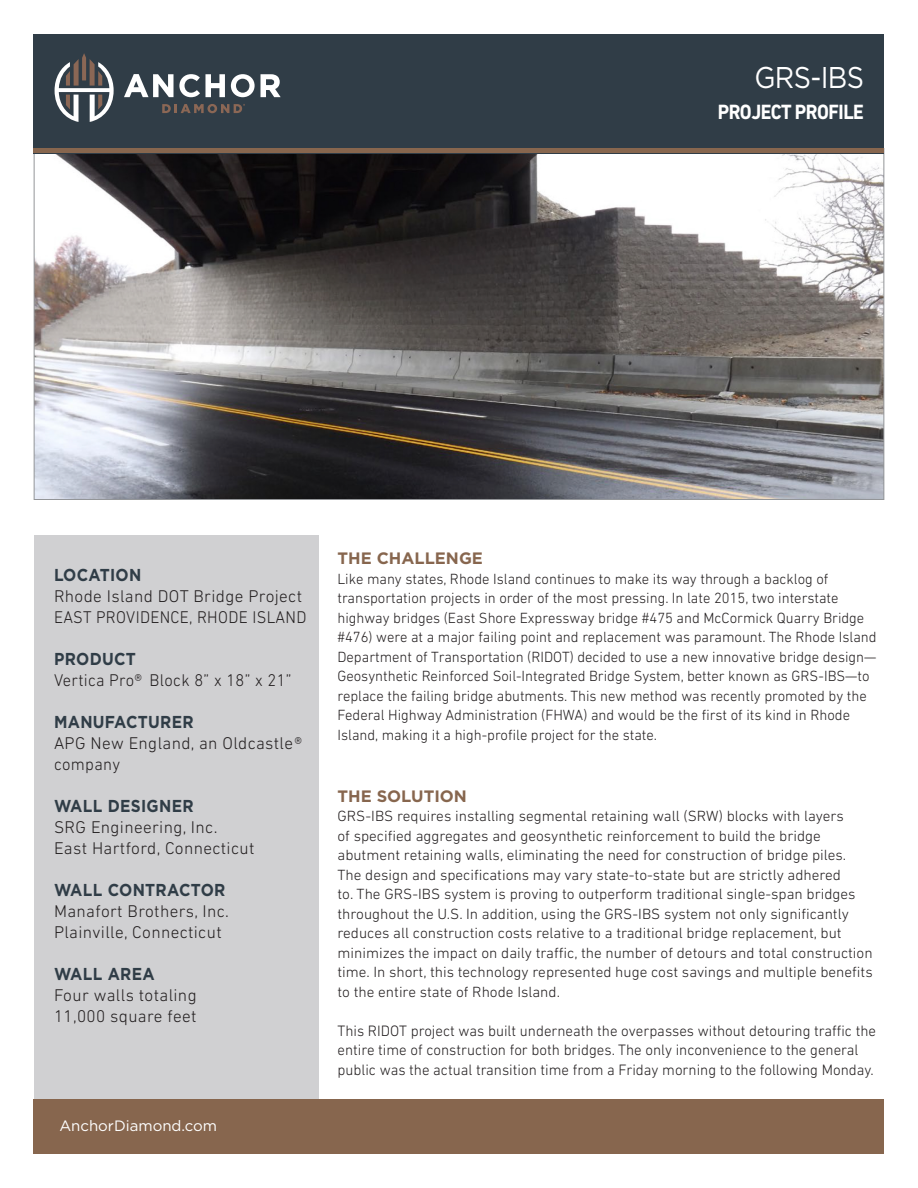
<style>
.page{position:relative;width:918px;height:1188px;background:#fff}
.page>*{position:absolute;margin:0;border:0;box-sizing:border-box;transform-origin:0 0}
.Subhead{font:30px "Gotham";letter-spacing:-.025em;color:#fff;scale:.9 1}
.Subhead-2{font:700 21px "DIN Next LT Pro";letter-spacing:-.025em;color:#fff;scale:.9 1}
.Subhead-3{font:300 17.25px "DIN Next LT Pro";letter-spacing:.02em;color:#231f20}
.Subhead-4{font:700 17.25px "Gotham";letter-spacing:.02em;color:#303d47;scale:.9 1}
.Subhead-5{font:300 17.25px "DIN Next LT Pro";letter-spacing:.02em;color:#231f20;scale:.96 1}
.Subhead-6{font:300 17.25px "DIN Next LT Pro";letter-spacing:.02em;color:#231f20;scale:.94 1}
.Subhead-7{font:700 16.5px "Gotham";color:#87664e}
.t1{font:300 15.3px/19.5px "DIN Next LT Pro";color:#231f20}
.t2{font:300 15px/19.5px "DIN Next LT Pro";color:#231f20}
.t3{font:15px "Gotham";color:#fff}
</style>
<div class="page">
<img style="left:36px;top:153px;width:846px;height:345px">
<div style="left:34px;top:536px;width:285px;height:574px;background:#d0d0d2"></div>
<div style="left:34px;top:1099px;width:850px;height:55px;background:#87664e"></div>
<div style="left:34px;top:34px;width:850px;height:119px;background:#303d47"></div>
<svg style="left:124px;top:74px;width:101px;height:23px"></svg>
<svg style="left:231px;top:74px;width:24px;height:23px"></svg>
<svg style="left:261px;top:74px;width:20px;height:23px"></svg>
<svg style="left:55px;top:53px;width:59px;height:69px"></svg>
<svg style="left:162px;top:104px;width:83px;height:9px"></svg>
<div style="left:34px;top:148px;width:850px;height:5px;background:#87664e"></div>
<p class="Subhead" style="left:754px;top:61px;width:123px">GRS-IBS</p>
<p class="Subhead-2" style="left:718px;top:100px;width:164px">PROJECT PROFILE</p>
<p class="Subhead-4" style="left:54px;top:565px;width:99px">LOCATION</p>
<p class="Subhead-3" style="left:54px;top:586px;width:250px">Rhode Island DOT Bridge Project</p>
<p class="Subhead-6" style="left:54px;top:607px;width:270px">EAST PROVIDENCE, RHODE ISLAND</p>
<p class="Subhead-4" style="left:54px;top:649px;width:93px">PRODUCT</p>
<p class="Subhead-5" style="left:54px;top:670px;width:249px">Vertica Pro® Block 8” x 18” x 21”</p>
<p class="Subhead-4" style="left:54px;top:712px;width:157px">MANUFACTURER</p>
<p class="Subhead-3" style="left:54px;top:733px;width:250px">APG New England, an Oldcastle®</p>
<p class="Subhead-5" style="left:54px;top:754px;width:70px">company</p>
<p class="Subhead-4" style="left:54px;top:796px;width:157px">WALL DESIGNER</p>
<p class="Subhead-3" style="left:54px;top:817px;width:165px">SRG Engineering, Inc.</p>
<p class="Subhead-3" style="left:54px;top:838px;width:202px">East Hartford, Connecticut</p>
<p class="Subhead-4" style="left:54px;top:880px;width:192px">WALL CONTRACTOR</p>
<p class="Subhead-3" style="left:54px;top:901px;width:177px">Manafort Brothers, Inc.</p>
<p class="Subhead-3" style="left:54px;top:922px;width:169px">Plainville, Connecticut</p>
<p class="Subhead-4" style="left:54px;top:964px;width:114px">WALL AREA</p>
<p class="Subhead-3" style="left:54px;top:985px;width:144px">Four walls totaling</p>
<p class="Subhead-3" style="left:54px;top:1006px;width:144px">11,000 square feet</p>
<p class="t3" style="left:59px;top:1118px;width:159px">AnchorDiamond.com</p>
<p class="Subhead-7" style="left:338px;top:549px;width:147px">THE CHALLENGE</p>
<p class="t2" style="left:338px;top:569px;width:493px">Like many states, Rhode Island continues to make its way through a backlog of</p>
<p class="t2" style="left:338px;top:588px;width:541px">transportation projects in order of the most pressing. In late 2015, two interstate highway bridges (East Shore Expressway bridge #475 and McCormick Quarry Bridge #476) were at a major failing point and replacement was paramount. The Rhode Island Department of Transportation (RIDOT) decided to use a new innovative bridge design— Geosynthetic Reinforced Soil-Integrated Bridge System, better known as GRS-IBS—to replace the failing bridge abutments. This new method was recently promoted by the Federal Highway Administration (FHWA) and would be the first of its kind in Rhode Island, making it a high-profile project for the state.</p>
<p class="Subhead-7" style="left:338px;top:787px;width:131px">THE SOLUTION</p>
<p class="t2" style="left:338px;top:806px;width:508px">GRS-IBS requires installing segmental retaining wall (SRW) blocks with layers</p>
<p class="t2" style="left:338px;top:826px;width:510px">of specified aggregates and geosynthetic reinforcement to build the bridge abutment retaining walls, eliminating the need for construction of bridge piles.</p>
<p class="t2" style="left:338px;top:865px;width:537px">The design and specifications may vary state-to-state but are strictly adhered<br>to. The GRS-IBS system is proving to outperform traditional single-span bridges throughout the U.S. In addition, using the GRS-IBS system not only significantly reduces all construction costs relative to a traditional bridge replacement, but minimizes the impact on daily traffic, the number of detours and total construction time. In short, this technology represented huge cost savings and multiple benefits to the entire state of Rhode Island.</p>
<p class="t1" style="left:338px;top:1021px;width:540px">This RIDOT project was built underneath the overpasses without detouring traffic the entire time of construction for both bridges. The only inconvenience to the general public was the actual transition time from a Friday morning to the following Monday.</p>
</div>
